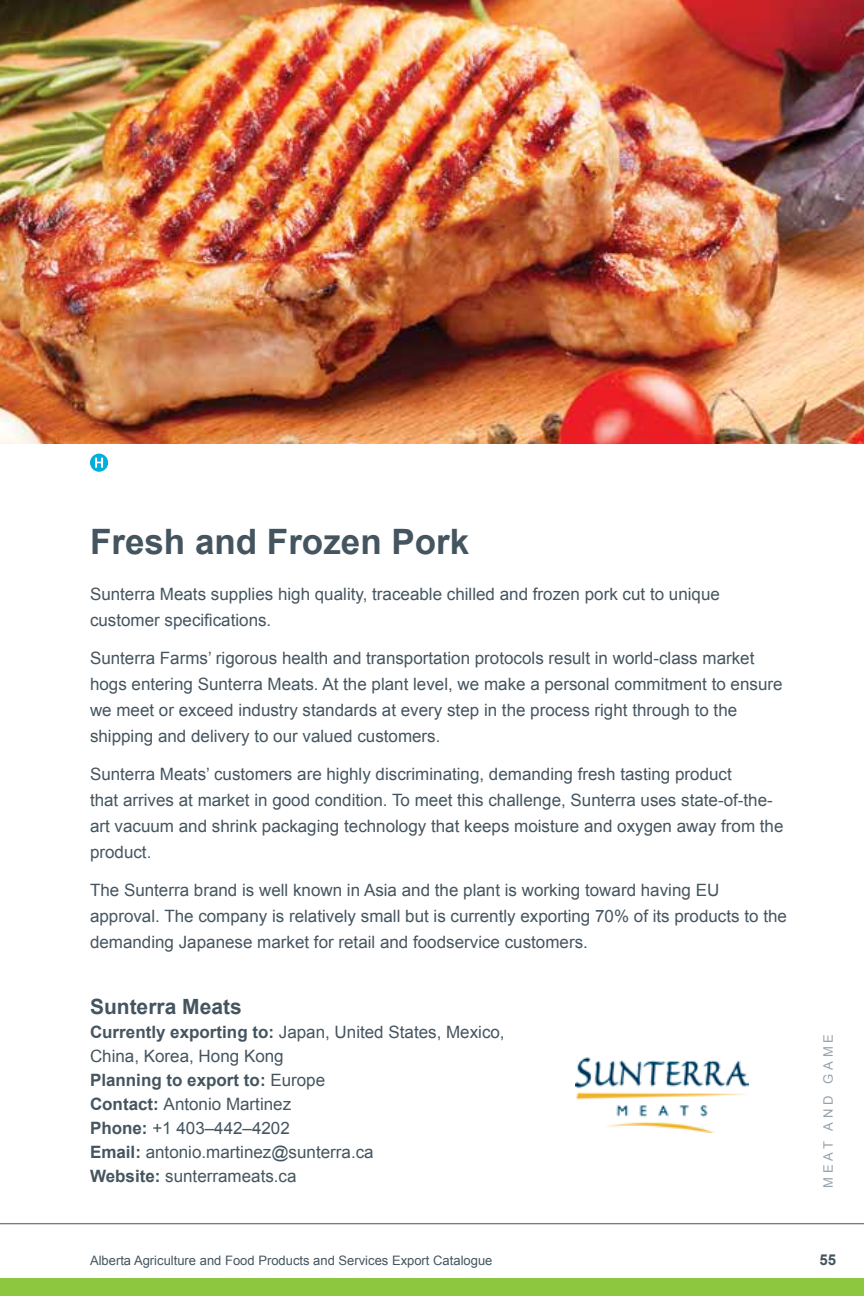
<style>
.page{position:relative;width:864px;height:1296px;background:#fff}
.page>*{position:absolute;margin:0;border:0;box-sizing:border-box;transform-origin:0 0}
.t1{font:700 35px "Arial";color:#455560}
.t2{font:700 21px "Arial";color:#455560}
.t3{font:17px/26px "Arial";color:#455560}
.t4{font:700 15px "Arial";color:#455560}
.t5{font:13px "Arial";color:#455560}
.t6{font:13px "Arial";letter-spacing:.3em;color:#95a2ac}
.s1{font-weight:700}
</style>
<div class="page">
<hr style="left:0;top:1223px;width:864px;height:1px;background:#455560">
<div style="left:0;top:1278px;width:864px;height:18px;background:#8dc63f"></div>
<svg style="left:90px;top:454px;width:18px;height:18px"></svg>
<svg style="left:95px;top:458px;width:8px;height:10px"></svg>
<img style="left:0;top:0;width:864px;height:444px">
<img style="left:575px;top:1057px;width:173px;height:75px">
<h1 class="t1" style="left:90px;top:518px;width:381px">Fresh and Frozen Pork</h1>
<p class="t3" style="left:90px;top:581px;width:631px">Sunterra Meats supplies high quality, traceable chilled and frozen pork cut to unique customer specifications.</p>
<p class="t3" style="left:90px;top:645px;width:694px">Sunterra Farms’ rigorous health and transportation protocols result in world-class market hogs entering Sunterra Meats. At the plant level, we make a personal commitment to ensure we meet or exceed industry standards at every step in the process right through to the shipping and delivery to our valued customers.</p>
<p class="t3" style="left:90px;top:761px;width:695px">Sunterra Meats’ customers are highly discriminating, demanding fresh tasting product<br>that arrives at market in good condition. To meet this challenge, Sunterra uses state-of-the&shy;art vacuum and shrink packaging technology that keeps moisture and oxygen away from the product.</p>
<p class="t3" style="left:90px;top:877px;width:698px">The Sunterra brand is well known in Asia and the plant is working toward having EU approval. The company is relatively small but is currently exporting 70% of its products to the demanding Japanese market for retail and foodservice customers.</p>
<p class="t2" style="left:90px;top:993px;width:153px">Sunterra Meats</p>
<p class="t3" style="left:90px;top:1020px;width:416px;line-height:24px"><span class="s1">Currently exporting to:</span> Japan, United States, Mexico,<br>China, Korea, Hong Kong<br><span class="s1">Planning to export to:</span> Europe<br><span class="s1">Contact:</span> Antonio Martinez<br><span class="s1">Phone:</span> +1 403–442–4202<br><span class="s1">Email:</span> antonio.martinez@sunterra.ca<br><span class="s1">Website:</span> sunterrameats.ca</p>
<p class="t6" style="left:820px;top:1188px;width:155px;rotate:-90deg">MEAT AND GAME</p>
<p class="t5" style="left:90px;top:1252px;width:404px">Alberta Agriculture and Food Products and Services Export Catalogue</p>
<p class="t4" style="left:820px;top:1250px;width:18px">55</p>
</div>
